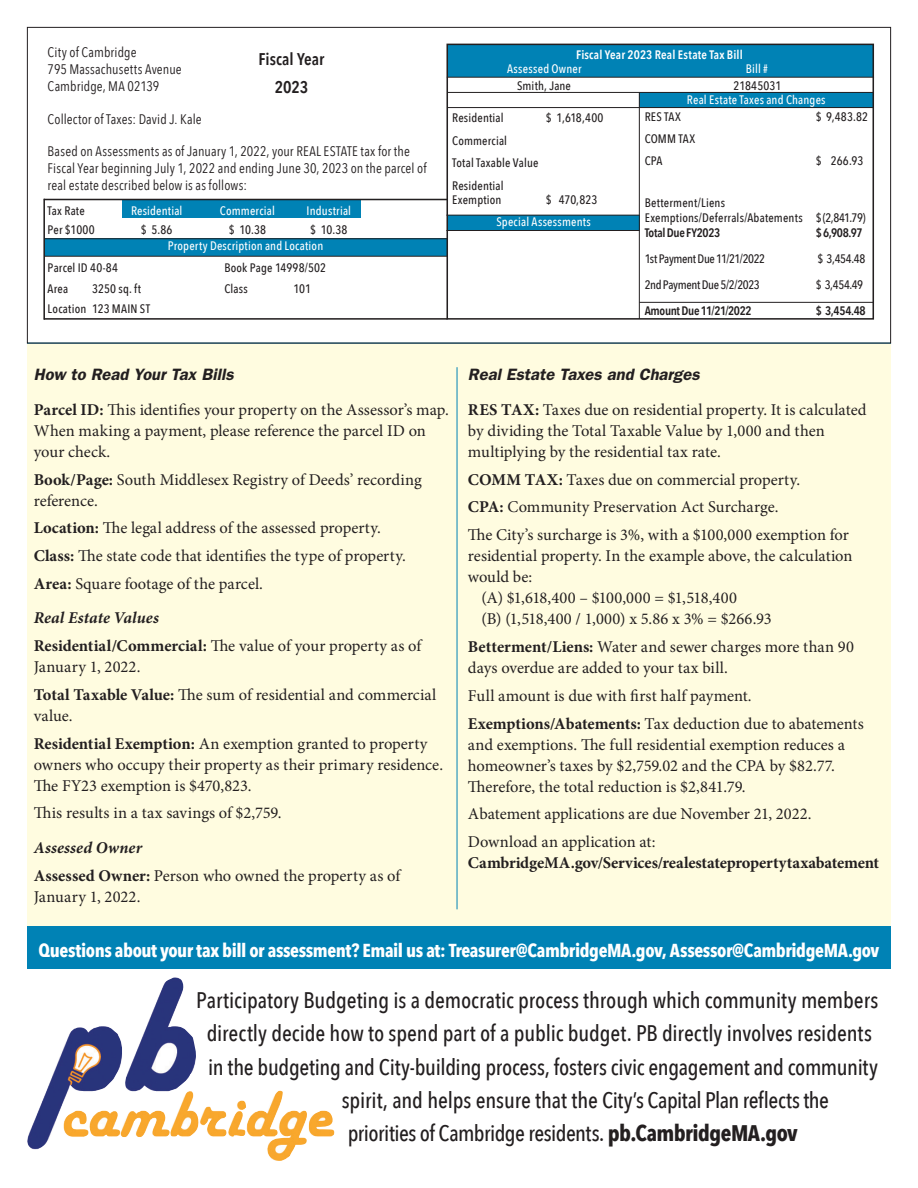
<style>
.page{position:relative;width:918px;height:1188px;background:#fff}
.page>*{position:absolute;margin:0;border:0;box-sizing:border-box;transform-origin:0 0}
.t1{font:500 22.5px "Avenir Next Condensed";letter-spacing:-.01em;color:#231f20}
.t2{font:700 18.75px "Avenir Next Condensed";letter-spacing:-.025em;color:#fff}
.t3{font:600 16.95px/27.2px "Avenir Next Condensed";color:#231f20;text-align:center}
.t4{font:16.5px/27.8px "Minion Pro";color:#231f20}
.t5{font:700 16.5px "Minion Pro";letter-spacing:-.01em;color:#231f20}
.t6{font:italic 600 16.5px "Franklin Gothic";color:#231f20}
.t7{font:13.8px/16.6px "Avenir Next Condensed";letter-spacing:.01em;color:#231f20}
.t8{font:500 12.3px/22.5px "Avenir Next Condensed";letter-spacing:.01em;color:#231f20}
.t9{font:500 12.3px "Avenir Next Condensed";letter-spacing:.015em;color:#fff}
.t10{font:600 12.3px "Avenir Next Condensed";letter-spacing:-.03em;color:#231f20}
.t11{font:600 12.3px "Avenir Next Condensed";letter-spacing:.01em;color:#fff}
.t12{font:500 12.3px "Avenir Next Condensed";letter-spacing:-.03em;color:#231f20}
.t13{font:500 12.3px "Avenir Next Condensed";letter-spacing:-.025em;color:#231f20}
.s1{font-weight:700}
.s2{font-weight:700;font-style:italic}
</style>
<div class="page">
<div style="left:27px;top:344px;width:864px;height:587px;background:#fffce0"></div>
<div style="left:639px;top:92px;width:234px;height:16px;background:#0082b5"></div>
<div style="left:447px;top:45px;width:426px;height:32px;background:#0082b5"></div>
<div style="left:122px;top:200px;width:239px;height:18px;background:#0082b5"></div>
<div style="left:44px;top:238px;width:403px;height:18px;background:#0082b5"></div>
<hr style="left:44px;top:199px;width:403px;height:1px;background:#231f20">
<hr style="left:44px;top:238px;width:403px;height:1px;background:#231f20">
<hr style="left:44px;top:256px;width:403px;height:1px;background:#231f20">
<hr style="left:44px;top:318px;width:404px;height:2px;background:#231f20">
<hr style="left:447px;top:77px;width:427px;height:1px;background:#231f20">
<hr style="left:447px;top:92px;width:426px;height:1px;background:#231f20">
<hr style="left:448px;top:107px;width:426px;height:1px;background:#231f20">
<div style="left:448px;top:215px;width:191px;height:16px;background:#0082b5"></div>
<hr style="left:446px;top:215px;width:193px;height:1px;background:#231f20">
<hr style="left:639px;top:302px;width:234px;height:1px;background:#231f20">
<hr style="left:639px;top:92px;width:1px;height:227px;background:#231f20">
<hr style="left:446px;top:230px;width:194px;height:1px;background:#231f20">
<hr style="left:43px;top:199px;width:2px;height:121px;background:#231f20">
<div style="left:446px;top:44px;width:428px;height:276px;border:2px solid #231f20"></div>
<div style="left:27px;top:927px;width:864px;height:42px;background:#0082b5"></div>
<img style="left:27px;top:977px;width:307px;height:172px">
<hr style="left:27px;top:343px;width:864px;height:1px;background:#0082b5">
<hr style="left:457px;top:367px;width:1px;height:542px;background:#0082b5">
<p class="t7" style="left:48px;top:44px;width:136px">City of Cambridge<br>795 Massachusetts Avenue<br>Cambridge, MA 02139</p>
<p class="t7" style="left:48px;top:111px;width:156px">Collector of Taxes: David J. Kale</p>
<p class="t3" style="left:259px;top:45px;width:67px">Fiscal Year<br>2023</p>
<p class="t7" style="left:48px;top:143px;width:380px">Based on Assessments as of January 1, 2022, your REAL ESTATE tax for the<br>Fiscal Year beginning July 1, 2022 and ending June 30, 2023 on the parcel of real estate described below is as follows:</p>
<p class="t8" style="left:48px;top:199px;width:39px">Tax Rate</p>
<p class="t9" style="left:131px;top:203px;width:53px">Residential</p>
<p class="t9" style="left:220px;top:203px;width:56px">Commercial</p>
<p class="t9" style="left:307px;top:203px;width:46px">Industrial</p>
<p class="t8" style="left:48px;top:218px;width:49px">Per $1000</p>
<p class="t8" style="left:141px;top:218px;width:33px">$ 5.86</p>
<p class="t8" style="left:229px;top:218px;width:39px">$ 10.38</p>
<p class="t8" style="left:310px;top:218px;width:39px">$ 10.38</p>
<p class="t9" style="left:168px;top:239px;width:157px">Property Description and Location</p>
<p class="t8" style="left:48px;top:257px;width:72px">Parcel ID 40-84</p>
<p class="t8" style="left:224px;top:257px;width:103px">Book Page 14998/502</p>
<p class="t8" style="left:48px;top:277px;width:22px">Area</p>
<p class="t8" style="left:92px;top:277px;width:50px">3250 sq. ft</p>
<p class="t8" style="left:224px;top:277px;width:25px">Class</p>
<p class="t8" style="left:294px;top:277px;width:19px">101</p>
<p class="t8" style="left:48px;top:297px;width:104px">Location 123 MAIN ST</p>
<p class="t11" style="left:576px;top:44px;width:168px">Fiscal Year 2023 Real Estate Tax Bill</p>
<p class="t9" style="left:507px;top:62px;width:76px">Assessed Owner</p>
<p class="t9" style="left:746px;top:62px;width:24px">Bill #</p>
<p class="t8" style="left:517px;top:74px;width:55px">Smith, Jane</p>
<p class="t8" style="left:734px;top:74px;width:49px">21845031</p>
<p class="t8" style="left:452px;top:107px;width:53px">Residential</p>
<p class="t8" style="left:546px;top:107px;width:59px">$ 1,618,400</p>
<p class="t8" style="left:452px;top:129px;width:88px">Commercial<br>Total Taxable Value<br>Residential</p>
<p class="t8" style="left:452px;top:189px;width:51px">Exemption</p>
<p class="t8" style="left:546px;top:189px;width:53px">$ 470,823</p>
<p class="t9" style="left:496px;top:214px;width:96px">Special Assessments</p>
<p class="t9" style="left:687px;top:92px;width:140px">Real Estate Taxes and Changes</p>
<p class="t8" style="left:645px;top:106px;width:38px">RES TAX</p>
<p class="t8" style="left:816px;top:106px;width:54px">$ 9,483.82</p>
<p class="t8" style="left:645px;top:128px;width:52px;line-height:21.6px">COMM TAX<br>CPA</p>
<p class="t8" style="left:816px;top:149px;width:49px">$ 266.93</p>
<p class="t8" style="left:645px;top:195px;width:222px;line-height:14.7px">Betterment/Liens<br>Exemptions/Deferrals/Abatements $ (2,841.79)</p>
<p class="t10" style="left:645px;top:222px;width:77px">Total Due FY2023</p>
<p class="t10" style="left:816px;top:222px;width:48px">$ 6,908.97</p>
<p class="t12" style="left:645px;top:251px;width:122px">1st Payment Due 11/21/2022</p>
<p class="t8" style="left:818px;top:247px;width:49px">$ 3,454.48</p>
<p class="t13" style="left:645px;top:277px;width:117px">2nd Payment Due 5/2/2023</p>
<p class="t8" style="left:816px;top:273px;width:49px">$ 3,454.49</p>
<p class="t10" style="left:645px;top:300px;width:109px">Amount Due 11/21/2022</p>
<p class="t10" style="left:816px;top:300px;width:52px">$ 3,454.48</p>
<p class="t6" style="left:34px;top:365px;width:202px">How to Read Your Tax Bills</p>
<p class="t4" style="left:34px;top:399px;width:417px;line-height:21px"><span class="s1">Parcel ID:</span> This identifies your property on the Assessor’s map.<br>When making a payment, please reference the parcel ID on your check.</p>
<p class="t4" style="left:34px;top:469px;width:390px;line-height:21px"><span class="s1">Book/Page:</span> South Middlesex Registry of Deeds’ recording reference.</p>
<p class="t4" style="left:34px;top:514px;width:374px"><span class="s1">Location:</span> The legal address of the assessed property.<br><span class="s1">Class:</span> The state code that identifies the type of property.<br><span class="s1">Area:</span> Square footage of the parcel.</p>
<p class="t4" style="left:34px;top:604px;width:389px"><span class="s2">Real Estate Values<br></span><span class="s1">Residential/Commercial:</span> The value of your property as of</p>
<p class="t4" style="left:34px;top:653px;width:404px">January 1, 2022.<br><span class="s1">Total Taxable Value:</span> The sum of residential and commercial</p>
<p class="t4" style="left:34px;top:702px;width:395px">value.<br><span class="s1">Residential Exemption:</span> An exemption granted to property</p>
<p class="t4" style="left:34px;top:754px;width:411px;line-height:21px">owners who occupy their property as their primary residence.<br>The FY23 exemption is $470,823.</p>
<p class="t4" style="left:34px;top:799px;width:249px">This results in a tax savings of $2,759.</p>
<p class="t4" style="left:34px;top:834px;width:368px"><span class="s2">Assessed Owner<br></span><span class="s1">Assessed Owner:</span> Person who owned the property as of</p>
<p class="t4" style="left:34px;top:883px;width:108px">January 1, 2022.</p>
<p class="t6" style="left:468px;top:365px;width:233px">Real Estate Taxes and Charges</p>
<p class="t4" style="left:468px;top:399px;width:400px;line-height:21px"><span class="s1">RES TAX:</span> Taxes due on residential property. It is calculated by dividing the Total Taxable Value by 1,000 and then multiplying by the residential tax rate.</p>
<p class="t4" style="left:468px;top:466px;width:382px"><span class="s1">COMM TAX:</span> Taxes due on commercial property.<br><span class="s1">CPA:</span> Community Preservation Act Surcharge.<br>The City’s surcharge is 3%, with a $100,000 exemption for</p>
<p class="t4" style="left:468px;top:542px;width:386px">residential property. In the example above, the calculation</p>
<p class="t4" style="left:468px;top:563px;width:66px">would be:</p>
<p class="t4" style="left:481px;top:584px;width:257px">(A) $1,618,400 – $100,000 = $1,518,400</p>
<p class="t4" style="left:481px;top:605px;width:292px">(B) (1,518,400 / 1,000) x 5.86 x 3% = $266.93</p>
<p class="t4" style="left:468px;top:636px;width:388px;line-height:21px"><span class="s1">Betterment/Liens:</span> Water and sewer charges more than 90 days overdue are added to your tax bill.</p>
<p class="t4" style="left:468px;top:682px;width:397px">Full amount is due with first half payment.<br><span class="s1">Exemptions/Abatements:</span> Tax deduction due to abatements</p>
<p class="t4" style="left:468px;top:734px;width:378px;line-height:21px">and exemptions. The full residential exemption reduces a homeowner’s taxes by $2,759.02 and the CPA by $82.77.<br>Therefore, the total reduction is $2,841.79.</p>
<p class="t4" style="left:468px;top:800px;width:345px">Abatement applications are due November 21, 2022.<br>Download an application at:</p>
<p class="t5" style="left:468px;top:851px;width:413px">CambridgeMA.gov/Services/realestatepropertytaxabatement</p>
<p class="t2" style="left:39px;top:939px;width:842px">Questions about your tax bill or assessment? Email us at: Treasurer@CambridgeMA.gov, Assessor@CambridgeMA.gov</p>
<h1 class="t1" style="left:196px;top:987px;width:684px">Participatory Budgeting is a democratic process through which community members</h1>
<h1 class="t1" style="left:207px;top:1020px;width:667px">directly decide how to spend part of a public budget. PB directly involves residents</h1>
<h1 class="t1" style="left:208px;top:1053px;width:671px">in the budgeting and City-building process, fosters civic engagement and community</h1>
<h1 class="t1" style="left:342px;top:1086px;width:489px">spirit, and helps ensure that the City’s Capital Plan reflects the</h1>
<h1 class="t1" style="left:348px;top:1119px;width:452px">priorities of Cambridge residents. <span class="s1">pb.CambridgeMA.gov</span></h1>
</div>
